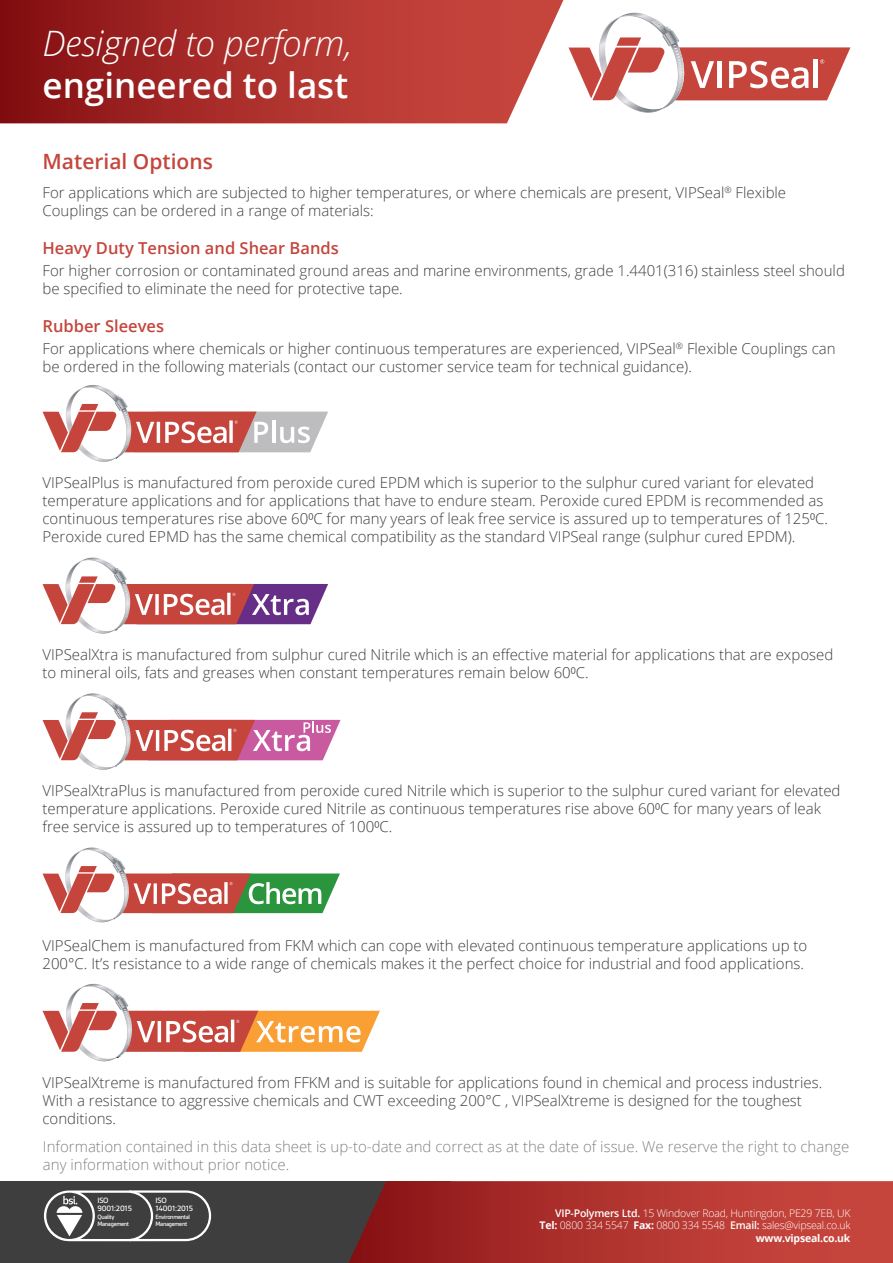
<style>
.page{position:relative;width:893px;height:1263px;background:#fff}
.page>*{position:absolute;margin:0;border:0;box-sizing:border-box;transform-origin:0 0}
.t1{font:italic 300 34.95px "Open Sans";color:#fff}
.t2{font:600 34.95px "Open Sans";color:#fff}
.t3{font:600 21px "Open Sans";color:#c5453c}
.t4{font:600 16.5px "Open Sans";color:#c5453c}
.t5{font:300 15px/18px "Open Sans";color:#3e3e3f}
.t6{font:300 15px/18px "Open Sans";color:#818285}
.t7{font:300 10.5px/12.6px "Open Sans";letter-spacing:-.02em;color:#fff;text-align:right}
.t8{font:500 8.25px/8.2px "Gesta";letter-spacing:-.02em;color:#fff}
.t9{font:500 6.6px/6.6px "Gesta";letter-spacing:-.05em;color:#fff}
.s1{font-weight:600}
.s2{font-weight:700}
</style>
<div class="page">
<svg style="left:0;top:0;width:563px;height:123px;background:#af3935"></svg>
<div style="left:0;top:1181px;width:451px;height:82px;background:#3e3e3f"></div>
<svg style="left:569px;top:13px;width:281px;height:100px"></svg>
<svg style="left:348px;top:1181px;width:545px;height:82px;background:#ab322e"></svg>
<svg style="left:43px;top:1214px;width:169px;height:28px"></svg>
<svg style="left:44px;top:1190px;width:167px;height:51px"></svg>
<svg style="left:43px;top:385px;width:285px;height:77px"></svg>
<svg style="left:43px;top:558px;width:285px;height:76px"></svg>
<svg style="left:43px;top:693px;width:298px;height:77px"></svg>
<svg style="left:43px;top:847px;width:297px;height:76px"></svg>
<svg style="left:43px;top:984px;width:337px;height:78px"></svg>
<h1 class="t1" style="left:43px;top:19px;width:311px">Designed to perform,</h1>
<h1 class="t2" style="left:43px;top:62px;width:307px">engineered to last</h1>
<h2 class="t3" style="left:43px;top:147px;width:172px">Material Options</h2>
<p class="t5" style="left:43px;top:183px;width:745px">For applications which are subjected to higher temperatures, or where chemicals are present, VIPSeal<sup>®</sup> Flexible<br>Couplings can be ordered in a range of materials:</p>
<p class="t4" style="left:43px;top:237px;width:298px">Heavy Duty Tension and Shear Bands</p>
<p class="t5" style="left:43px;top:261px;width:804px">For higher corrosion or contaminated ground areas and marine environments, grade 1.4401(316) stainless steel should be specified to eliminate the need for protective tape.</p>
<p class="t4" style="left:43px;top:315px;width:123px">Rubber Sleeves</p>
<p class="t5" style="left:43px;top:339px;width:795px">For applications where chemicals or higher continuous temperatures are experienced, VIPSeal<sup>®</sup> Flexible Couplings can be ordered in the following materials (contact our customer service team for technical guidance).</p>
<p class="t5" style="left:43px;top:474px;width:787px">VIPSealPlus is manufactured from peroxide cured EPDM which is superior to the sulphur cured variant for elevated temperature applications and for applications that have to endure steam. Peroxide cured EPDM is recommended as continuous temperatures rise above 60⁰C for many years of leak free service is assured up to temperatures of 125⁰C.<br>Peroxide cured EPMD has the same chemical compatibility as the standard VIPSeal range (sulphur cured EPDM).</p>
<p class="t5" style="left:43px;top:645px;width:792px">VIPSealXtra is manufactured from sulphur cured Nitrile which is an effective material for applications that are exposed to mineral oils, fats and greases when constant temperatures remain below 60⁰C.</p>
<p class="t5" style="left:43px;top:781px;width:799px">VIPSealXtraPlus is manufactured from peroxide cured Nitrile which is superior to the sulphur cured variant for elevated temperature applications. Peroxide cured Nitrile as continuous temperatures rise above 60⁰C for many years of leak free service is assured up to temperatures of 100⁰C.</p>
<p class="t5" style="left:43px;top:936px;width:766px">VIPSealChem is manufactured from FKM which can cope with elevated continuous temperature applications up to<br>200°C. It’s resistance to a wide range of chemicals makes it the perfect choice for industrial and food applications.</p>
<p class="t5" style="left:43px;top:1073px;width:781px">VIPSealXtreme is manufactured from FFKM and is suitable for applications found in chemical and process industries.<br>With a resistance to aggressive chemicals and CWT exceeding 200°C , VIPSealXtreme is designed for the toughest conditions.</p>
<p class="t6" style="left:43px;top:1137px;width:808px">Information contained in this data sheet is up-to-date and correct as at the date of issue. We reserve the right to change any information without prior notice.</p>
<p class="t8" style="left:97px;top:1196px;width:36px">ISO<br>9001:2015</p>
<p class="t9" style="left:97px;top:1214px;width:33px">Quality<br>Management</p>
<p class="t8" style="left:156px;top:1196px;width:39px">ISO<br>14001:2015</p>
<p class="t9" style="left:156px;top:1214px;width:36px">Environmental<br>Management</p>
<p class="t7" style="left:540px;top:1206px;width:312px"><span class="s1">VIP-Polymers Ltd.</span> 15 Windover Road, Huntingdon, PE29 7EB, UK<br><span class="s2">Tel:</span> 0800 334 5547 <span class="s2">Fax:</span> 0800 334 5548 <span class="s1">Email:</span> sales@vipseal.co.uk <span class="s2">www.vipseal.co.uk</span></p>
</div>
